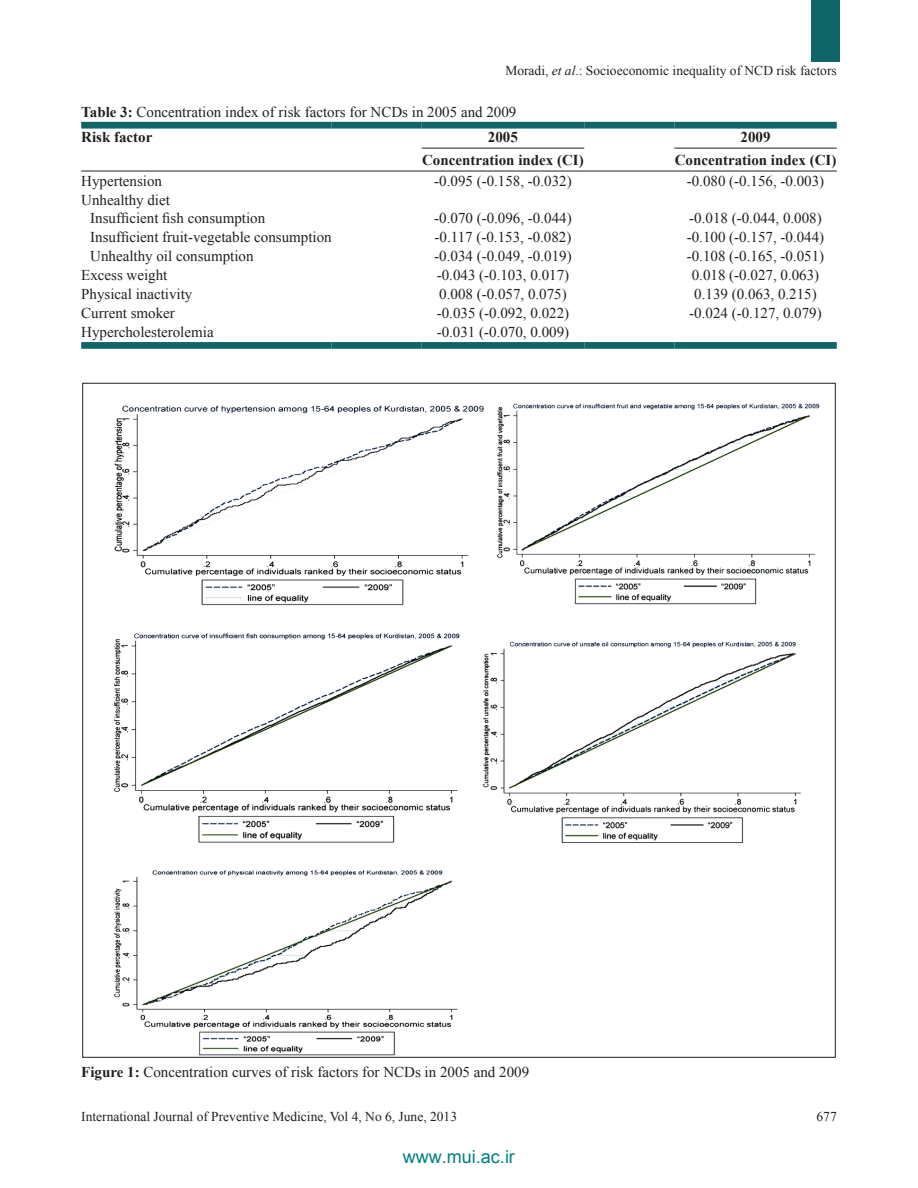
<style>
.page{position:relative;width:918px;height:1188px;background:#fff}
.page>*{position:absolute;margin:0;border:0;box-sizing:border-box;transform-origin:0 0}
.t1{font:18px "Arial";color:#008080}
.TB{font:15px "Times New Roman";color:#231f20}
.TT{font:15px "Times New Roman";color:#231f20}
.TCH{font:700 15px "Times New Roman";color:#231f20}
.TBL{font:15px "Times New Roman";color:#231f20}
.t2{font:13.5px "Times New Roman";color:#231f20}
.s1{font-style:italic}
.s2{font-weight:700}
</style>
<div class="page">
<div style="left:811px;top:0;width:29px;height:61px;background:#106667"></div>
<div style="left:81px;top:342px;width:251px;height:7px;background:#106667"></div>
<div style="left:332px;top:342px;width:90px;height:7px;background:#106667"></div>
<div style="left:422px;top:342px;width:162px;height:7px;background:#106667"></div>
<div style="left:584px;top:342px;width:90px;height:7px;background:#106667"></div>
<div style="left:674px;top:342px;width:163px;height:7px;background:#106667"></div>
<hr style="left:332px;top:171px;width:90px;height:1px;background:#231f20">
<hr style="left:422px;top:171px;width:162px;height:1px;background:#231f20">
<hr style="left:584px;top:171px;width:90px;height:1px;background:#231f20">
<hr style="left:674px;top:171px;width:163px;height:1px;background:#231f20">
<hr style="left:81px;top:171px;width:251px;height:1px;background:#231f20">
<hr style="left:422px;top:148px;width:162px;height:1px;background:#231f20">
<hr style="left:674px;top:148px;width:163px;height:1px;background:#231f20">
<div style="left:81px;top:122px;width:251px;height:7px;background:#106667"></div>
<div style="left:332px;top:122px;width:90px;height:7px;background:#106667"></div>
<div style="left:422px;top:122px;width:162px;height:7px;background:#106667"></div>
<div style="left:584px;top:122px;width:90px;height:7px;background:#106667"></div>
<div style="left:674px;top:122px;width:163px;height:7px;background:#106667"></div>
<img style="left:114px;top:403px;width:706px;height:652px">
<p class="t2" style="left:505px;top:62px;width:333px">Moradi, <span class="s1">et al</span>.: Socioeconomic inequality of NCD risk factors</p>
<p class="TT" style="left:81px;top:102px;width:437px"><span class="s2">Table 3:</span> Concentration index of risk factors for NCDs in 2005 and 2009</p>
<p class="TCH" style="left:81px;top:126px;width:73px">Risk factor</p>
<p class="TCH" style="left:488px;top:126px;width:31px">2005</p>
<p class="TCH" style="left:741px;top:126px;width:31px">2009</p>
<p class="TCH" style="left:422px;top:149px;width:163px">Concentration index (CI)</p>
<p class="TCH" style="left:675px;top:149px;width:163px">Concentration index (CI)</p>
<p class="TB" style="left:81px;top:171px;width:82px">Hypertension</p>
<p class="TB" style="left:434px;top:171px;width:139px">‑0.095 (‑0.158, ‑0.032)</p>
<p class="TB" style="left:687px;top:171px;width:139px">‑0.080 (‑0.156, ‑0.003)</p>
<p class="TB" style="left:81px;top:189px;width:90px">Unhealthy diet</p>
<p class="TB" style="left:90px;top:208px;width:177px">Insufficient fish consumption</p>
<p class="TB" style="left:434px;top:208px;width:139px">‑0.070 (‑0.096, ‑0.044)</p>
<p class="TB" style="left:689px;top:208px;width:134px">‑0.018 (‑0.044, 0.008)</p>
<p class="TB" style="left:90px;top:227px;width:243px">Insufficient fruit‑vegetable consumption</p>
<p class="TB" style="left:435px;top:227px;width:138px">‑0.117 (‑0.153, ‑0.082)</p>
<p class="TB" style="left:687px;top:227px;width:139px">‑0.100 (‑0.157, ‑0.044)</p>
<p class="TB" style="left:90px;top:246px;width:165px">Unhealthy oil consumption</p>
<p class="TB" style="left:434px;top:246px;width:139px">‑0.034 (‑0.049, ‑0.019)</p>
<p class="TB" style="left:687px;top:246px;width:139px">‑0.108 (‑0.165, ‑0.051)</p>
<p class="TB" style="left:81px;top:265px;width:88px">Excess weight</p>
<p class="TB" style="left:437px;top:265px;width:134px">‑0.043 (‑0.103, 0.017)</p>
<p class="TB" style="left:692px;top:265px;width:129px">0.018 (‑0.027, 0.063)</p>
<p class="TB" style="left:81px;top:284px;width:113px">Physical inactivity</p>
<p class="TB" style="left:439px;top:284px;width:129px">0.008 (‑0.057, 0.075)</p>
<p class="TB" style="left:694px;top:284px;width:124px">0.139 (0.063, 0.215)</p>
<p class="TB" style="left:81px;top:303px;width:95px">Current smoker</p>
<p class="TB" style="left:437px;top:303px;width:134px">‑0.035 (‑0.092, 0.022)</p>
<p class="TB" style="left:689px;top:303px;width:134px">‑0.024 (‑0.127, 0.079)</p>
<p class="TBL" style="left:81px;top:322px;width:134px">Hypercholesterolemia</p>
<p class="TBL" style="left:437px;top:322px;width:134px">‑0.031 (‑0.070, 0.009)</p>
<p class="TT" style="left:81px;top:1062px;width:449px"><span class="s2">Figure 1:</span> Concentration curves of risk factors for NCDs in 2005 and 2009</p>
<p class="t2" style="left:81px;top:1108px;width:377px">International Journal of Preventive Medicine, Vol 4, No 6, June, 2013</p>
<p class="t2" style="left:817px;top:1107px;width:22px">677</p>
<p class="t1" style="left:403px;top:1145px;width:113px">www.mui.ac.ir</p>
</div>
